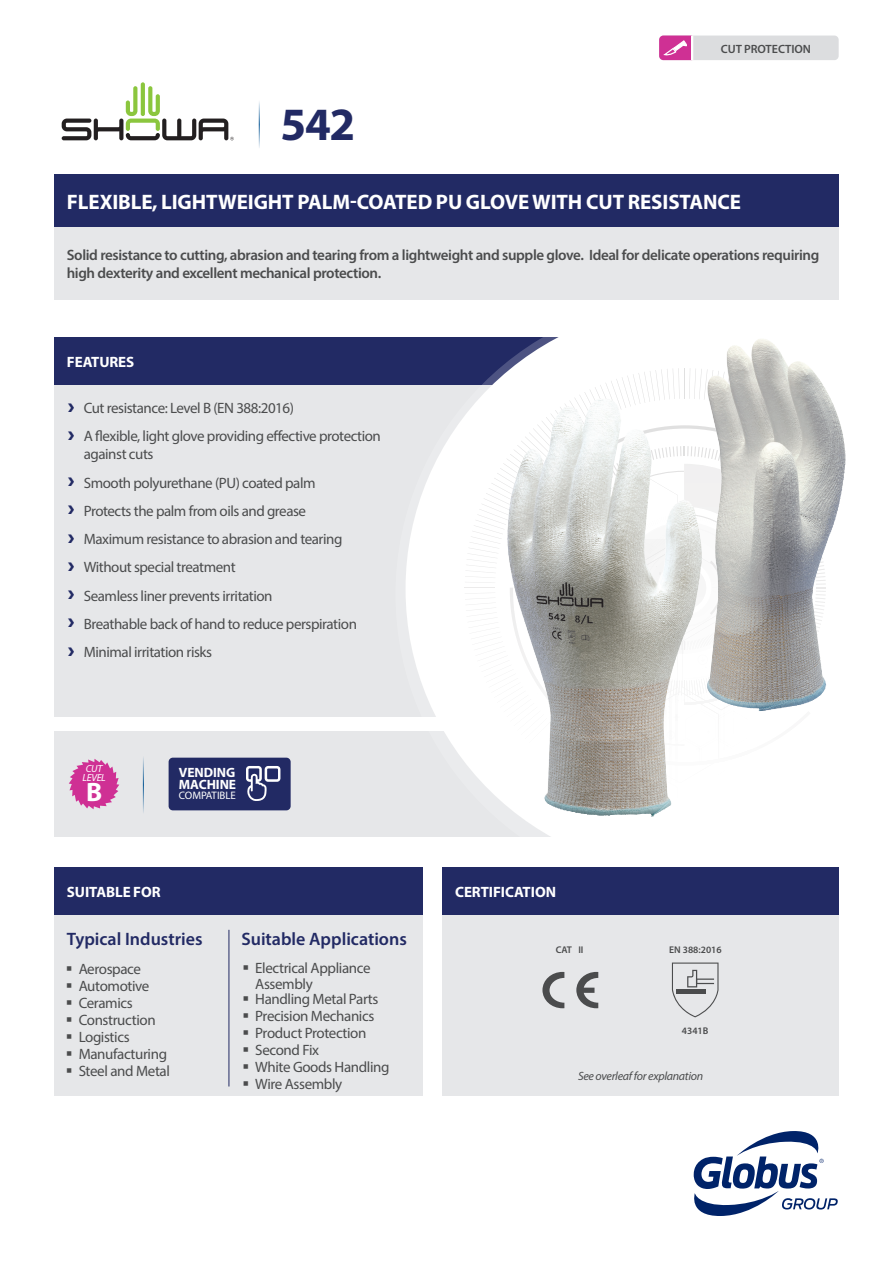
<style>
.page{position:relative;width:893px;height:1263px;background:#fff}
.page>*{position:absolute;margin:0;border:0;box-sizing:border-box;transform-origin:0 0}
.PRODUCT_NAME{font:700 46.5px "Myriad Pro";color:#222a64}
.t1{font:700 26.7px "Myriad Pro";color:#fff}
.SHORT_DESCRIPTION{font:700 21px "Myriad Pro";letter-spacing:-.005em;color:#fff}
.PANEL_SUB-HEAD{font:600 18px "Myriad Pro";color:#222a64}
.t2{font:15px/16.5px "Myriad Pro";letter-spacing:-.03em;color:#4b4c4d}
.LONG_DESCRIPTION{font:600 15px/18px "Myriad Pro";letter-spacing:-.025em;color:#4b4c4d}
.PANEL_HEADING{font:700 15px "Myriad Pro";letter-spacing:-.005em;color:#fff}
.t3{font:700 13.5px/12px "Myriad Pro";letter-spacing:-.005em;color:#fff}
.t4{font:600 12px "Myriad Pro";letter-spacing:-.005em;color:#4b4c4d}
.t5{font:italic 12px "Myriad Pro";letter-spacing:-.025em;color:#4b4c4d}
.t6{font:10.8px "Myriad Pro";letter-spacing:-.005em;color:#fff}
.t7{font:italic 10.35px "Myriad Pro";letter-spacing:-.025em;color:#fff}
.CERTIFICATION_TEXT{font:600 9.75px "Myriad Pro";color:#4b4c4d}
</style>
<div class="page">
<div style="left:54px;top:385px;width:778px;height:331px;background:#e6e7e9"></div>
<div style="left:54px;top:731px;width:580px;height:106px;background:#e6e7e9"></div>
<div style="left:54px;top:337px;width:586px;height:48px;background:#222a64"></div>
<div style="left:54px;top:915px;width:368px;height:181px;background:#e6e7e9"></div>
<hr style="left:229px;top:930px;width:1px;height:156px;background:#222a64">
<div style="left:54px;top:867px;width:368px;height:48px;background:#222a64"></div>
<div style="left:442px;top:867px;width:397px;height:48px;background:#222a64"></div>
<svg style="left:395px;top:337px;width:451px;height:500px;fill:#fff"></svg>
<div style="left:635px;top:660px;width:9px;height:178px;background:#fff"></div>
<div style="left:618px;top:584px;width:18px;height:254px;background:#fff"></div>
<hr style="left:675px;top:678px;width:3px;height:160px;background:#231f20">
<hr style="left:669px;top:629px;width:3px;height:209px;background:#231f20">
<div style="left:658px;top:641px;width:8px;height:197px;background:#fff"></div>
<div style="left:646px;top:634px;width:18px;height:204px;background:#fff"></div>
<svg style="left:465px;top:368px;width:375px;height:450px"></svg>
<hr style="left:734px;top:579px;width:1px;height:128px;background:#231f20;border-radius:50%">
<hr style="left:733px;top:584px;width:1px;height:160px;background:#231f20;border-radius:50%">
<svg style="left:569px;top:539px;width:114px;height:115px;background:#aaa9a1"></svg>
<svg style="left:634px;top:695px;width:114px;height:114px"></svg>
<hr style="left:259px;top:99px;width:1px;height:50px;background:#005292">
<div style="left:54px;top:174px;width:785px;height:53px;background:#222a64"></div>
<div style="left:442px;top:915px;width:397px;height:181px;background:#e6e7e9"></div>
<svg style="left:141px;top:82px;width:4px;height:34px"></svg>
<svg style="left:62px;top:86px;width:172px;height:54px"></svg>
<div style="left:659px;top:36px;width:180px;height:24px;background:#dcdddf;border-radius:4px"></div>
<svg style="left:659px;top:36px;width:34px;height:24px"></svg>
<svg style="left:693px;top:1131px;width:145px;height:85px"></svg>
<div style="left:54px;top:227px;width:785px;height:73px;background:#e6e7e9"></div>
<svg style="left:672px;top:962px;width:46px;height:55px"></svg>
<svg style="left:576px;top:972px;width:22px;height:36px"></svg>
<svg style="left:542px;top:972px;width:22px;height:36px"></svg>
<svg style="left:69px;top:759px;width:50px;height:50px"></svg>
<div style="left:169px;top:758px;width:122px;height:52px;background:#222a64;border-radius:4px"></div>
<svg style="left:246px;top:766px;width:34px;height:35px"></svg>
<hr style="left:143px;top:754px;width:1px;height:59px;background:#005292">
<img style="left:707px;top:339px;width:51px;height:223px">
<img style="left:518px;top:399px;width:82px;height:72px">
<p class="PRODUCT_NAME" style="left:281px;top:94px;width:76px">542</p>
<p class="t4" style="left:744px;top:39px;width:92px">CUT PROTECTION</p>
<p class="t4" style="left:721px;top:41px;width:92px">CUT PROTECTION</p>
<p class="SHORT_DESCRIPTION" style="left:67px;top:188px;width:676px">FLEXIBLE, LIGHTWEIGHT PALM-COATED PU GLOVE WITH CUT RESISTANCE</p>
<p class="LONG_DESCRIPTION" style="left:67px;top:246px;width:754px">Solid resistance to cutting, abrasion and tearing from a lightweight and supple glove. Ideal for delicate operations requiring high dexterity and excellent mechanical protection.</p>
<p class="PANEL_HEADING" style="left:67px;top:352px;width:69px">FEATURES</p>
<p class="t2" style="left:84px;top:400px;width:212px">Cut resistance: Level B (EN 388:2016)</p>
<p class="t2" style="left:84px;top:427px;width:299px;line-height:18px">A flexible, light glove providing effective protection against cuts</p>
<p class="t2" style="left:84px;top:474px;width:233px">Smooth polyurethane (PU) coated palm</p>
<p class="t2" style="left:84px;top:502px;width:224px">Protects the palm from oils and grease</p>
<p class="t2" style="left:84px;top:531px;width:260px">Maximum resistance to abrasion and tearing</p>
<p class="t2" style="left:84px;top:559px;width:153px">Without special treatment</p>
<p class="t2" style="left:84px;top:587px;width:190px">Seamless liner prevents irritation</p>
<p class="t2" style="left:84px;top:615px;width:275px">Breathable back of hand to reduce perspiration</p>
<p class="t2" style="left:84px;top:644px;width:130px">Minimal irritation risks</p>
<p class="t7" style="left:86px;top:762px;width:18px">CUT</p>
<p class="t7" style="left:82px;top:771px;width:25px">LEVEL</p>
<p class="t1" style="left:86px;top:775px;width:18px">B</p>
<p class="t3" style="left:179px;top:766px;width:59px">VENDING<br>MACHINE</p>
<p class="t6" style="left:179px;top:789px;width:58px">COMPATIBLE</p>
<p class="PANEL_HEADING" style="left:67px;top:882px;width:95px">SUITABLE FOR</p>
<p class="PANEL_HEADING" style="left:455px;top:882px;width:102px">CERTIFICATION</p>
<p class="PANEL_SUB-HEAD" style="left:67px;top:928px;width:137px">Typical Industries</p>
<p class="PANEL_SUB-HEAD" style="left:241px;top:928px;width:167px">Suitable Applications</p>
<p class="t2" style="left:79px;top:960px;width:64px">Aerospace</p>
<p class="t2" style="left:79px;top:978px;width:72px">Automotive</p>
<p class="t2" style="left:79px;top:995px;width:56px">Ceramics</p>
<p class="t2" style="left:79px;top:1012px;width:78px">Construction</p>
<p class="t2" style="left:79px;top:1029px;width:52px">Logistics</p>
<p class="t2" style="left:79px;top:1046px;width:90px">Manufacturing</p>
<p class="t2" style="left:79px;top:1063px;width:93px">Steel and Metal</p>
<p class="t2" style="left:255px;top:959px;width:117px">Electrical Appliance<br>Assembly</p>
<p class="t2" style="left:255px;top:991px;width:125px">Handling Metal Parts</p>
<p class="t2" style="left:255px;top:1008px;width:121px">Precision Mechanics</p>
<p class="t2" style="left:255px;top:1025px;width:113px">Product Protection</p>
<p class="t2" style="left:255px;top:1042px;width:65px">Second Fix</p>
<p class="t2" style="left:255px;top:1059px;width:136px">White Goods Handling</p>
<p class="t2" style="left:255px;top:1076px;width:89px">Wire Assembly</p>
<p class="CERTIFICATION_TEXT" style="left:556px;top:944px;width:18px">CAT</p>
<p class="CERTIFICATION_TEXT" style="left:578px;top:944px;width:7px">II</p>
<p class="CERTIFICATION_TEXT" style="left:669px;top:943px;width:54px">EN 388:2016</p>
<p class="CERTIFICATION_TEXT" style="left:682px;top:1025px;width:28px">4341B</p>
<p class="t5" style="left:578px;top:1068px;width:127px">See overleaf for explanation</p>
</div>
